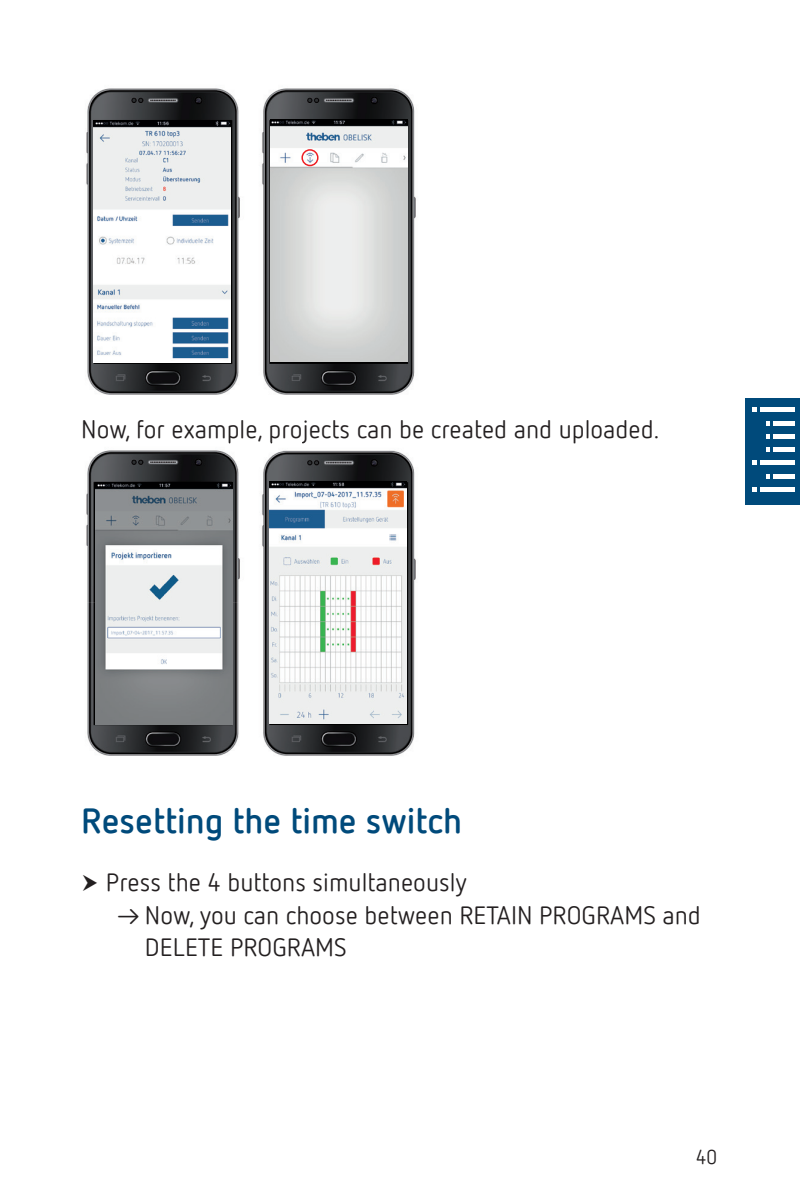
<style>
.page{position:relative;width:800px;height:1200px;background:#fff}
.page>*{position:absolute;margin:0;border:0;box-sizing:border-box;transform-origin:0 0}
.t1{font:700 35px "Netto Offc Pro";color:#004a7b}
.t2{font:25px "Netto Offc Pro";color:#231f20}
.t3{font:20px "Netto Offc Pro";color:#231f20}
</style>
<div class="page">
<div style="left:745px;top:398px;width:55px;height:106px;background:#004a7b"></div>
<div style="left:752px;top:407px;width:42px;height:5px;background:#fff"></div>
<div style="left:766px;top:421px;width:28px;height:5px;background:#fff"></div>
<div style="left:766px;top:434px;width:28px;height:5px;background:#fff"></div>
<div style="left:766px;top:447px;width:28px;height:5px;background:#fff"></div>
<div style="left:766px;top:474px;width:28px;height:5px;background:#fff"></div>
<div style="left:752px;top:460px;width:42px;height:5px;background:#fff"></div>
<div style="left:752px;top:487px;width:42px;height:5px;background:#fff"></div>
<hr style="left:757px;top:406px;width:3px;height:92px;background:#004a7b">
<hr style="left:770px;top:419px;width:3px;height:36px;background:#004a7b">
<hr style="left:770px;top:470px;width:3px;height:14px;background:#004a7b">
<img style="left:262px;top:88px;width:154px;height:307px">
<img style="left:270px;top:120px;width:137px;height:242px">
<img style="left:86px;top:88px;width:154px;height:307px">
<img style="left:94px;top:121px;width:137px;height:242px">
<svg style="left:301px;top:149px;width:18px;height:17px"></svg>
<img style="left:262px;top:443px;width:154px;height:313px">
<img style="left:270px;top:482px;width:137px;height:242px">
<img style="left:86px;top:450px;width:154px;height:306px">
<img style="left:95px;top:483px;width:137px;height:242px">
<p class="t2" style="left:81px;top:413px;width:580px">Now, for example, projects can be created and uploaded.</p>
<h1 class="t1" style="left:81px;top:797px;width:382px">Resetting the time switch</h1>
<p class="t2" style="left:106px;top:866px;width:363px">Press the 4 buttons simultaneously</p>
<p class="t2" style="left:117px;top:899px;width:586px">▻ Now, you can choose between RETAIN PROGRAMS and</p>
<p class="t2" style="left:145px;top:931px;width:203px">DELETE PROGRAMS</p>
<p class="t3" style="left:696px;top:1144px;width:23px">40</p>
</div>
